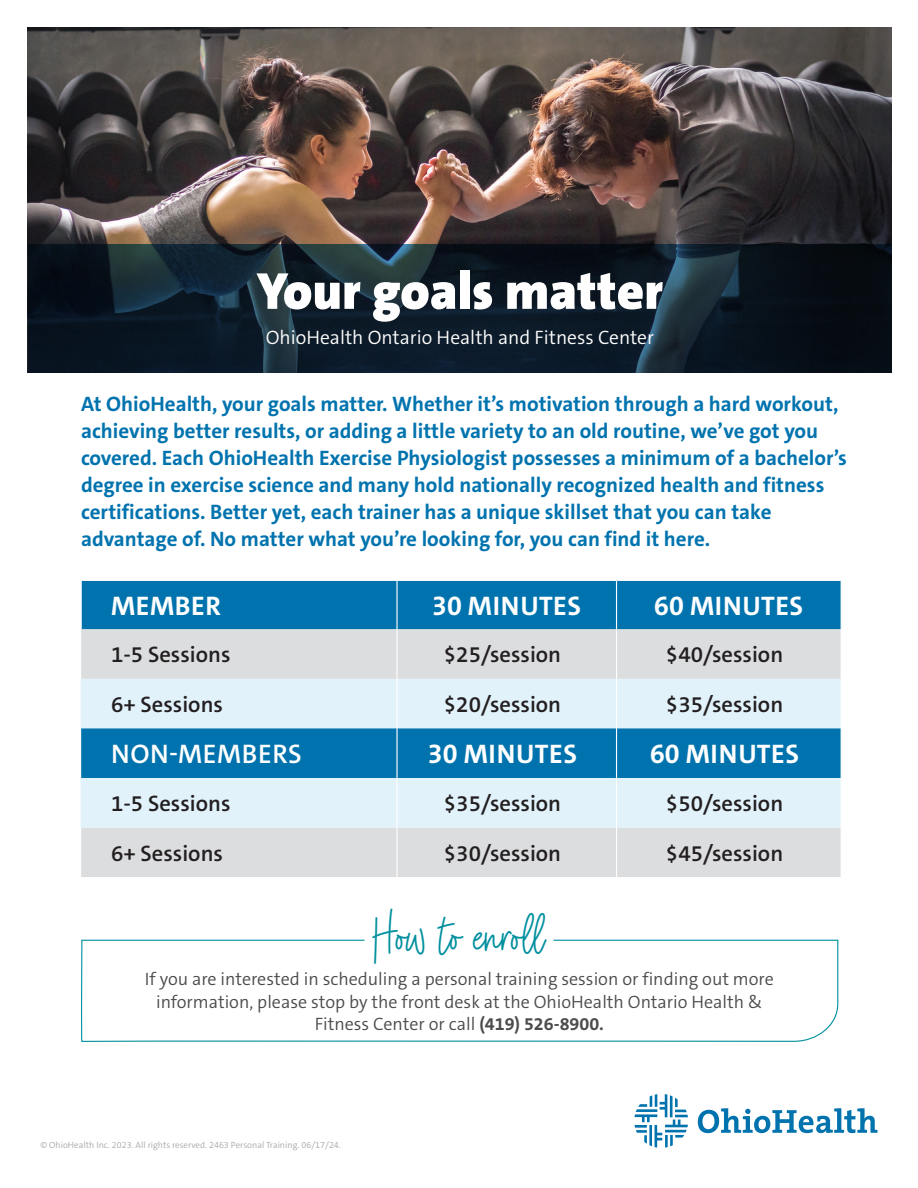
<style>
.page{position:relative;width:918px;height:1188px;background:#fff}
.page>*{position:absolute;margin:0;border:0;box-sizing:border-box;transform-origin:0 0}
.t1{font:900 52.5px "The Sans C5";color:#fff}
.t2{font:42px "Marshmallow";color:#008f9e}
.t3{font:700 27px "The Sans C5";letter-spacing:.02em;color:#fff}
.t4{font:600 27px "The Sans C5";letter-spacing:.02em;color:#fff}
.t5{font:600 22.5px "The Sans C5";color:#231f20}
.t6{font:700 21px/27px "The Sans C5";color:#0073ae}
.t7{font:300 19.5px "The Sans C5";color:#fff}
.t8{font:300 18px/22.5px "The Sans C5";color:#4b4c4d;text-align:center}
.t9{font:300 9px "The Sans C5";color:#a8a9ad}
.s1{font-weight:700}
</style>
<div class="page">
<svg style="left:634px;top:1094px;width:54px;height:54px"></svg>
<svg style="left:698px;top:1108px;width:180px;height:25px"></svg>
<div style="left:82px;top:581px;width:759px;height:48px;background:#0073ae"></div>
<div style="left:81px;top:629px;width:760px;height:248px;background:#dcdddf"></div>
<div style="left:81px;top:679px;width:760px;height:149px;background:#e1f2fb"></div>
<div style="left:81px;top:728px;width:760px;height:50px;background:#0073ae"></div>
<hr style="left:616px;top:581px;width:1px;height:48px;background:#fff">
<hr style="left:616px;top:629px;width:1px;height:50px;background:#fff">
<hr style="left:616px;top:728px;width:1px;height:50px;background:#fff">
<hr style="left:616px;top:828px;width:1px;height:49px;background:#fff">
<hr style="left:396px;top:581px;width:2px;height:48px;background:#fff">
<hr style="left:396px;top:629px;width:2px;height:50px;background:#fff">
<hr style="left:396px;top:679px;width:2px;height:49px;background:#fff">
<hr style="left:396px;top:728px;width:2px;height:50px;background:#fff">
<hr style="left:396px;top:828px;width:2px;height:49px;background:#fff">
<hr style="left:616px;top:679px;width:1px;height:49px;background:#fff">
<hr style="left:396px;top:778px;width:2px;height:50px;background:#fff">
<hr style="left:616px;top:778px;width:1px;height:50px;background:#fff">
<img style="left:28px;top:27px;width:864px;height:217px">
<svg style="left:28px;top:244px;width:864px;height:129px;fill:#0a1724"></svg>
<svg style="left:81px;top:939px;width:758px;height:103px"></svg>
<p class="t1" style="left:257px;top:257px;width:408px">Your goals matter</p>
<p class="t7" style="left:266px;top:325px;width:390px">OhioHealth Ontario Health and Fitness Center</p>
<p class="t6" style="left:81px;top:391px;width:767px">At OhioHealth, your goals matter. Whether it’s motivation through a hard workout, achieving better results, or adding a little variety to an old routine, we’ve got you covered. Each OhioHealth Exercise Physiologist possesses a minimum of a bachelor’s degree in exercise science and many hold nationally recognized health and fitness certifications. Better yet, each trainer has a unique skillset that you can take advantage of. No matter what you’re looking for, you can find it here.</p>
<p class="t3" style="left:111px;top:588px;width:111px">MEMBER</p>
<p class="t3" style="left:432px;top:588px;width:150px">30 MINUTES</p>
<p class="t3" style="left:654px;top:588px;width:150px">60 MINUTES</p>
<p class="t5" style="left:111px;top:640px;width:121px">1-5 Sessions</p>
<p class="t5" style="left:444px;top:640px;width:119px">$25/session</p>
<p class="t5" style="left:666px;top:640px;width:119px">$40/session</p>
<p class="t5" style="left:111px;top:690px;width:114px">6+ Sessions</p>
<p class="t5" style="left:444px;top:690px;width:119px">$20/session</p>
<p class="t5" style="left:666px;top:690px;width:119px">$35/session</p>
<p class="t4" style="left:111px;top:737px;width:192px">NON-MEMBERS</p>
<p class="t3" style="left:428px;top:737px;width:150px">30 MINUTES</p>
<p class="t3" style="left:650px;top:737px;width:150px">60 MINUTES</p>
<p class="t5" style="left:111px;top:789px;width:121px">1-5 Sessions</p>
<p class="t5" style="left:444px;top:789px;width:119px">$35/session</p>
<p class="t5" style="left:666px;top:789px;width:119px">$50/session</p>
<p class="t5" style="left:111px;top:839px;width:114px">6+ Sessions</p>
<p class="t5" style="left:444px;top:839px;width:119px">$30/session</p>
<p class="t5" style="left:666px;top:839px;width:119px">$45/session</p>
<p class="t2" style="left:373px;top:909px;width:174px">How to enroll</p>
<p class="t8" style="left:145px;top:968px;width:630px">If you are interested in scheduling a personal training session or finding out more information, please stop by the front desk at the OhioHealth Ontario Health &amp;<br>Fitness Center or call <span class="s1">(419) 526-8900.</span></p>
<p class="t9" style="left:40px;top:1139px;width:302px">© OhioHealth Inc. 2023. All rights reserved. 2463 Personal Training. 06/17/24.</p>
</div>
